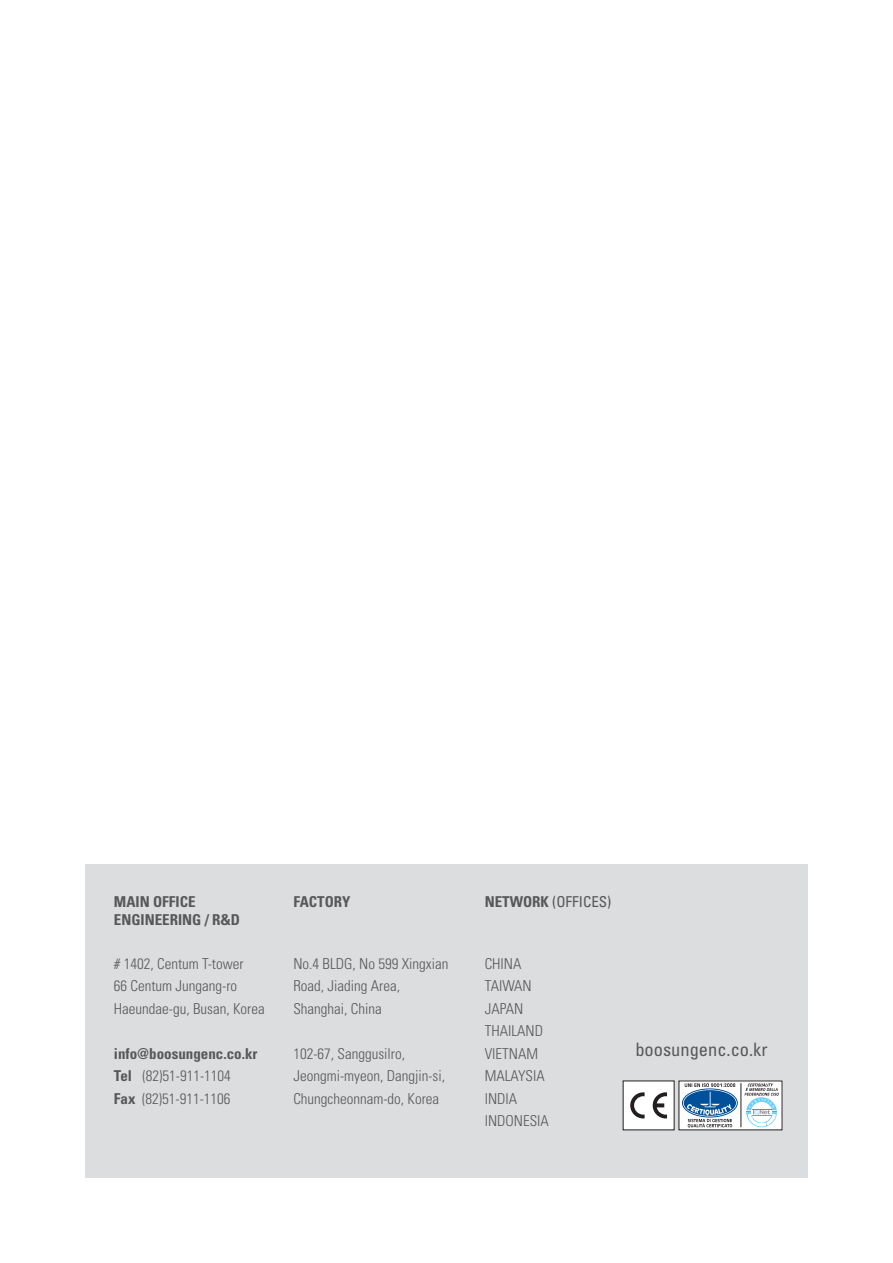
<style>
.page{position:relative;width:893px;height:1263px;background:#fff}
.page>*{position:absolute;margin:0;border:0;box-sizing:border-box;transform-origin:0 0}
.t1{font:condensed 18.45px "Univers LT Std";color:#57585a}
.t2{font:300 condensed 15px/22.5px "Univers LT Std";color:#57585a}
.t3{font:700 condensed 15px/18px "Univers LT Std";color:#57585a}
.t4{font:condensed 15px "Univers LT Std";color:#57585a}
.s1{font-weight:700}
</style>
<div class="page">
<div style="left:85px;top:864px;width:723px;height:314px;background:#dcdddf"></div>
<div style="left:623px;top:1080px;width:51px;height:50px;background:#fff"></div>
<svg style="left:630px;top:1092px;width:15px;height:26px"></svg>
<svg style="left:653px;top:1092px;width:14px;height:26px"></svg>
<div style="left:679px;top:1080px;width:103px;height:50px;background:linear-gradient(to right,#fff,#fff)"></div>
<svg style="left:682px;top:1089px;width:55px;height:28px"></svg>
<div style="left:682px;top:1088px;width:56px;height:29px;border:1px solid #01519a;border-radius:50%"></div>
<svg style="left:684px;top:1090px;width:52px;height:26px"></svg>
<svg style="left:685px;top:1083px;width:50px;height:45px;background:#7b9dbd"></svg>
<hr style="left:741px;top:1083px;width:1px;height:44px;background:#231f20">
<svg style="left:745px;top:1083px;width:34px;height:44px"></svg>
<p class="t3" style="left:114px;top:892px;width:127px">MAIN OFFICE<br>ENGINEERING / R&amp;D</p>
<p class="t2" style="left:114px;top:952px;width:152px"># 1402, Centum T-tower<br>66 Centum Jungang-ro<br>Haeundae-gu, Busan, Korea</p>
<p class="t2" style="left:114px;top:1042px;width:145px"><span class="s1">info@boosungenc.co.kr<br>Tel</span> (82)51-911-1104<br><span class="s1">Fax</span> (82)51-911-1106</p>
<p class="t3" style="left:293px;top:892px;width:59px">FACTORY</p>
<p class="t2" style="left:293px;top:952px;width:156px">No.4 BLDG, No 599 Xingxian<br>Road, Jiading Area,<br>Shanghai, China</p>
<p class="t2" style="left:293px;top:1042px;width:153px">102-67, Sanggusilro,<br>Jeongmi-myeon, Dangjin-si,<br>Chungcheonnam-do, Korea</p>
<p class="t4" style="left:485px;top:892px;width:128px"><span class="s1">NETWORK</span> (OFFICES)</p>
<p class="t2" style="left:485px;top:952px;width:66px">CHINA<br>TAIWAN<br>JAPAN<br>THAILAND<br>VIETNAM<br>MALAYSIA<br>INDIA<br>INDONESIA</p>
<p class="t1" style="left:635px;top:1038px;width:134px">boosungenc.co.kr</p>
</div>
